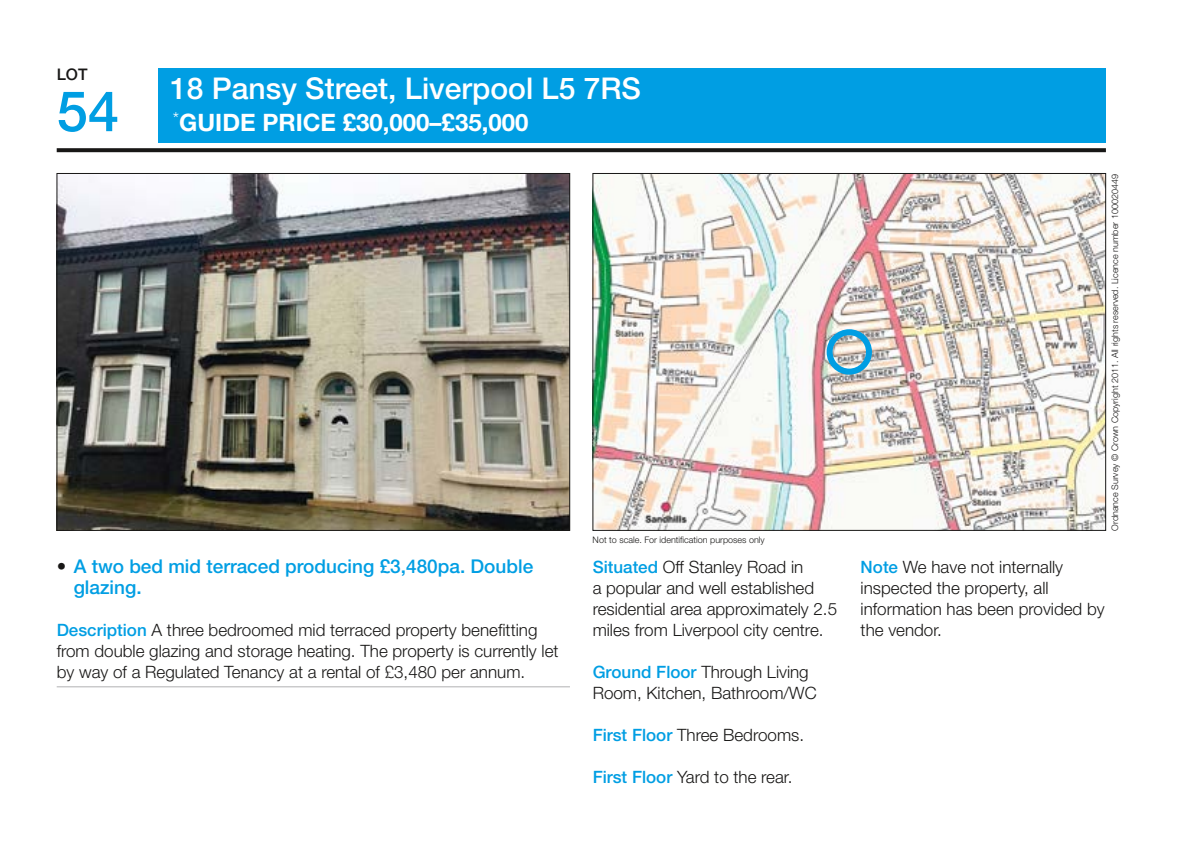
<style>
.page{position:relative;width:1191px;height:844px;background:#fff}
.page>*{position:absolute;margin:0;border:0;box-sizing:border-box;transform-origin:0 0}
.t1{font:500 56px "Helvetica Neue LT Std";color:#009ee3}
.t2{font:500 30px "Helvetica Neue LT Std";color:#fff}
.t3{font:700 24px "Helvetica Neue LT Std";color:#fff}
.t4{font:500 19px/21px "Helvetica Neue LT Std";color:#009ee3}
.t5{font:300 17px/21px "Helvetica Neue LT Std";color:#181716}
.t6{font:500 16px "Helvetica Neue LT Std";color:#181716}
.t7{font:300 9px "Helvetica Neue LT Std";color:#181716}
.s1{color:#181716}
.s2{font-weight:500;color:#009ee3}
</style>
<div class="page">
<div style="left:159px;top:68px;width:947px;height:74px;background:#009ee3"></div>
<svg style="left:57px;top:148px;width:1049px;height:4px;background:#232221"></svg>
<img style="left:59px;top:175px;width:509px;height:353px">
<img style="left:594px;top:175px;width:510px;height:353px">
<hr style="left:57px;top:686px;width:513px;height:1px;background:#b1b2b3">
<div style="left:826px;top:329px;width:46px;height:45px;border:6px solid #009ee3;border-radius:50%"></div>
<p class="t6" style="left:57px;top:64px;width:32px">LOT</p>
<h1 class="t1" style="left:57px;top:78px;width:64px">54</h1>
<h2 class="t2" style="left:170px;top:71px;width:472px">18 Pansy Street, Liverpool L5 7RS</h2>
<h3 class="t3" style="left:173px;top:108px;width:357px"><sup>*</sup>GUIDE PRICE £30,000–£35,000</h3>
<p class="t7" style="left:592px;top:533px;width:174px">Not to scale. For identification purposes only</p>
<p class="t4" style="left:74px;top:555px;width:461px;text-indent:-17px"><span class="s1">•</span> A two bed mid terraced producing £3,480pa. Double glazing.</p>
<p class="t5" style="left:57px;top:618px;width:503px"><span class="s2">Description</span> A three bedroomed mid terraced property benefitting from double glazing and storage heating. The property is currently let by way of a Regulated Tenancy at a rental of £3,480 per annum.</p>
<p class="t5" style="left:592px;top:555px;width:246px"><span class="s2">Situated</span> Off Stanley Road in<br>a popular and well established residential area approximately 2.5 miles from Liverpool city centre.</p>
<p class="t5" style="left:592px;top:660px;width:225px"><span class="s2">Ground Floor</span> Through Living<br>Room, Kitchen, Bathroom/WC</p>
<p class="t5" style="left:592px;top:723px;width:213px"><span class="s2">First Floor</span> Three Bedrooms.</p>
<p class="t5" style="left:592px;top:765px;width:201px"><span class="s2">First Floor</span> Yard to the rear.</p>
<p class="t7" style="left:1109px;top:530px;width:357px;rotate:-90deg">Ordnance Survey © Crown Copyright 2011. All rights reserved. Licence number 100020449</p>
<p class="t5" style="left:860px;top:555px;width:246px"><span class="s2">Note</span> We have not internally inspected the property, all information has been provided by the vendor.</p>
</div>
